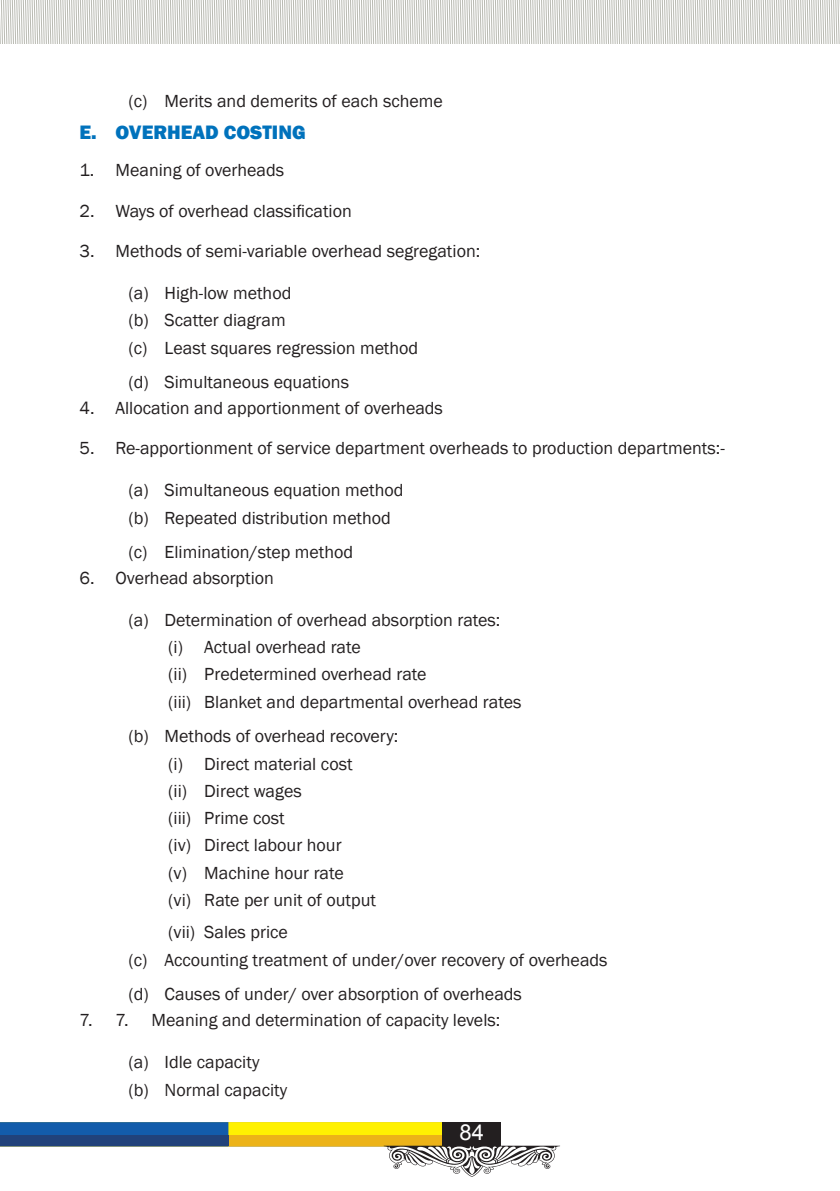
<style>
.page{position:relative;width:840px;height:1191px;background:#fff}
.page>*{position:absolute;margin:0;border:0;box-sizing:border-box;transform-origin:0 0}
.t1{font:22px "Arial";color:#fff}
.t2{font:800 20px "Franklin Gothic";color:#0072bc}
.t3{font:18px/27.2px "Franklin Gothic";color:#231f20}
</style>
<div class="page">
<svg style="left:0;top:0;width:840px;height:43px"></svg>
<svg style="left:0;top:1122px;width:560px;height:54px"></svg>
<p class="t3" style="left:128px;top:88px;width:316px">(c) Merits and demerits of each scheme</p>
<p class="t2" style="left:79px;top:120px;width:228px">E. OVERHEAD COSTING</p>
<p class="t3" style="left:79px;top:157px;width:206px">1. Meaning of overheads</p>
<p class="t3" style="left:79px;top:197px;width:274px">2. Ways of overhead classification</p>
<p class="t3" style="left:79px;top:237px;width:402px">3. Methods of semi-variable overhead segregation:</p>
<p class="t3" style="left:128px;top:279px;width:291px">(a) High-low method<br>(b) Scatter diagram<br>(c) Least squares regression method</p>
<p class="t3" style="left:128px;top:369px;width:222px">(d) Simultaneous equations</p>
<p class="t3" style="left:79px;top:395px;width:365px">4. Allocation and apportionment of overheads</p>
<p class="t3" style="left:79px;top:435px;width:646px">5. Re-apportionment of service department overheads to production departments:-</p>
<p class="t3" style="left:128px;top:476px;width:276px">(a) Simultaneous equation method (b) Repeated distribution method</p>
<p class="t3" style="left:128px;top:539px;width:226px">(c) Elimination/step method</p>
<p class="t3" style="left:79px;top:564px;width:196px">6. Overhead absorption</p>
<p class="t3" style="left:168px;top:606px;width:354px;text-indent:-40px">(a) Determination of overhead absorption rates:<br>(i) Actual overhead rate<br>(ii) Predetermined overhead rate<br>(iii) Blanket and departmental overhead rates</p>
<p class="t3" style="left:168px;top:723px;width:231px;text-indent:-40px">(b) Methods of overhead recovery: (i) Direct material cost<br>(ii) Direct wages<br>(iii) Prime cost<br>(iv) Direct labour hour<br>(v) Machine hour rate<br>(vi) Rate per unit of output</p>
<p class="t3" style="left:128px;top:918px;width:480px;text-indent:40px">(vii) Sales price<br>(c) Accounting treatment of under/over recovery of overheads</p>
<p class="t3" style="left:128px;top:981px;width:394px">(d) Causes of under/ over absorption of overheads</p>
<p class="t3" style="left:79px;top:1006px;width:51px">7. 7.</p>
<p class="t3" style="left:151px;top:1006px;width:350px">Meaning and determination of capacity levels:</p>
<p class="t3" style="left:128px;top:1048px;width:160px">(a) Idle capacity<br>(b) Normal capacity</p>
<p class="t1" style="left:459px;top:1118px;width:26px">84</p>
</div>
